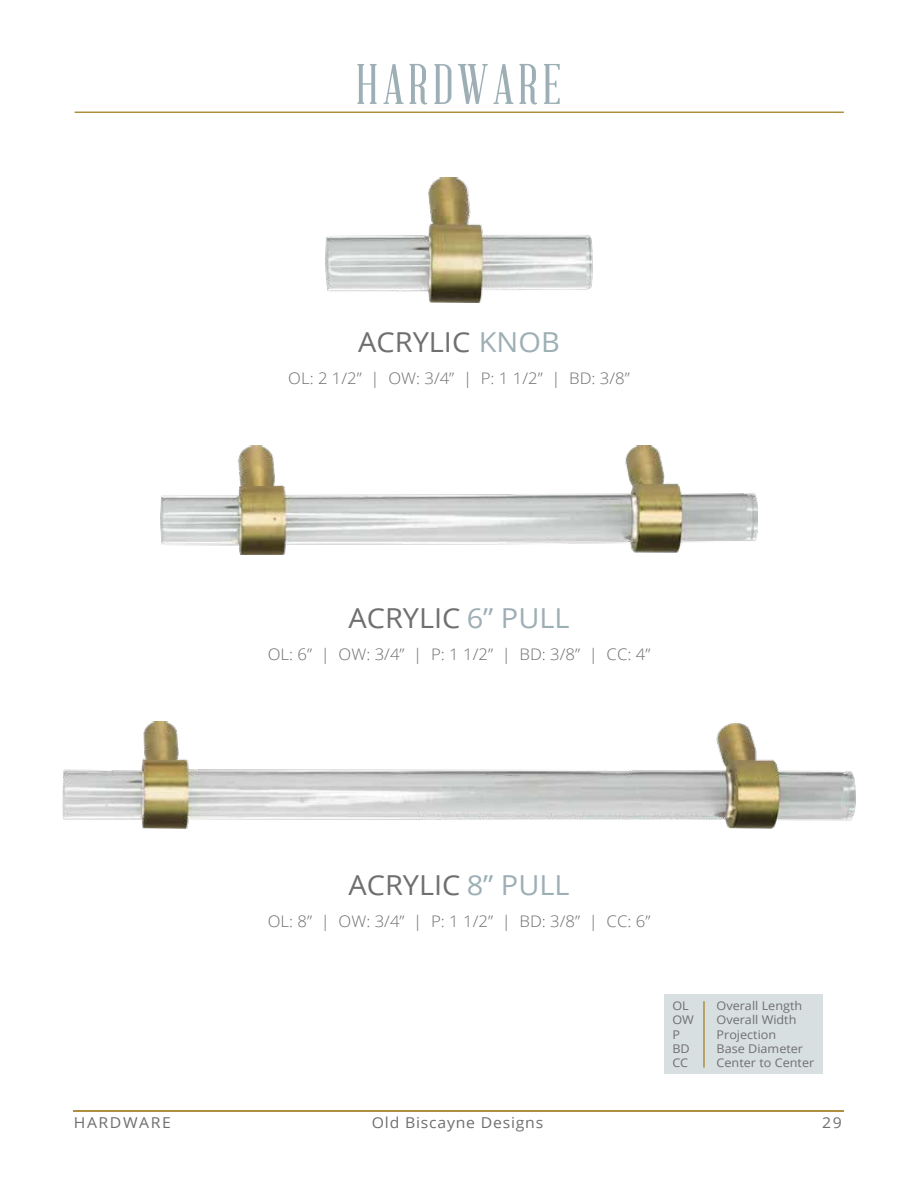
<style>
.page{position:relative;width:918px;height:1188px;background:#fff}
.page>*{position:absolute;margin:0;border:0;box-sizing:border-box;transform-origin:0 0}
.t1{font:55.95px "Abraham Lincoln";letter-spacing:.075em;color:#9dafb5}
.t2{font:27.6px "Open Sans";color:#6f6f71;scale:1.05 1}
.t3{font:300 15.9px "Open Sans";color:#6f6f71;scale:1.05 1}
.t4{font:15px "Open Sans";letter-spacing:.05em;color:#6f6f71;scale:1.05 1}
.t5{font:15px "Open Sans";letter-spacing:.1em;color:#6f6f71;scale:1.05 1}
.t6{font:12px/14.4px "Open Sans";color:#6f6f71;scale:1.05 1}
.s1{color:#9dafb5}
</style>
<div class="page">
<hr style="left:74px;top:1110px;width:770px;height:1px;background:#b08e3f">
<hr style="left:75px;top:112px;width:769px;height:1px;background:#b08e3f">
<img style="left:326px;top:178px;width:266px;height:124px">
<img style="left:161px;top:446px;width:596px;height:109px">
<img style="left:63px;top:722px;width:792px;height:107px">
<div style="left:664px;top:994px;width:159px;height:80px;background:#d8dfe1"></div>
<hr style="left:703px;top:1001px;width:2px;height:67px;background:#b08e3f">
<h1 class="t1" style="left:356px;top:55px;width:207px">HARDWARE</h1>
<h2 class="t2" style="left:358px;top:323px;width:194px">ACRYLIC <span class="s1">KNOB</span></h2>
<p class="t3" style="left:288px;top:367px;width:327px">OL: 2 1/2” | OW: 3/4” | P: 1 1/2” | BD: 3/8”</p>
<h2 class="t2" style="left:348px;top:599px;width:212px">ACRYLIC <span class="s1">6” PULL</span></h2>
<p class="t3" style="left:268px;top:643px;width:366px">OL: 6” | OW: 3/4” | P: 1 1/2” | BD: 3/8” | CC: 4”</p>
<h2 class="t2" style="left:348px;top:866px;width:212px">ACRYLIC <span class="s1">8” PULL</span></h2>
<p class="t3" style="left:268px;top:911px;width:366px">OL: 8” | OW: 3/4” | P: 1 1/2” | BD: 3/8” | CC: 6”</p>
<p class="t5" style="left:74px;top:1112px;width:94px">HARDWARE</p>
<p class="t4" style="left:372px;top:1112px;width:165px">Old Biscayne Designs</p>
<p class="t6" style="left:672px;top:998px;width:22px">OL<br>OW<br>P<br>BD<br>CC</p>
<p class="t6" style="left:717px;top:998px;width:95px">Overall Length<br>Overall Width<br>Projection<br>Base Diameter<br>Center to Center</p>
<p class="t4" style="left:822px;top:1112px;width:20px">29</p>
</div>
